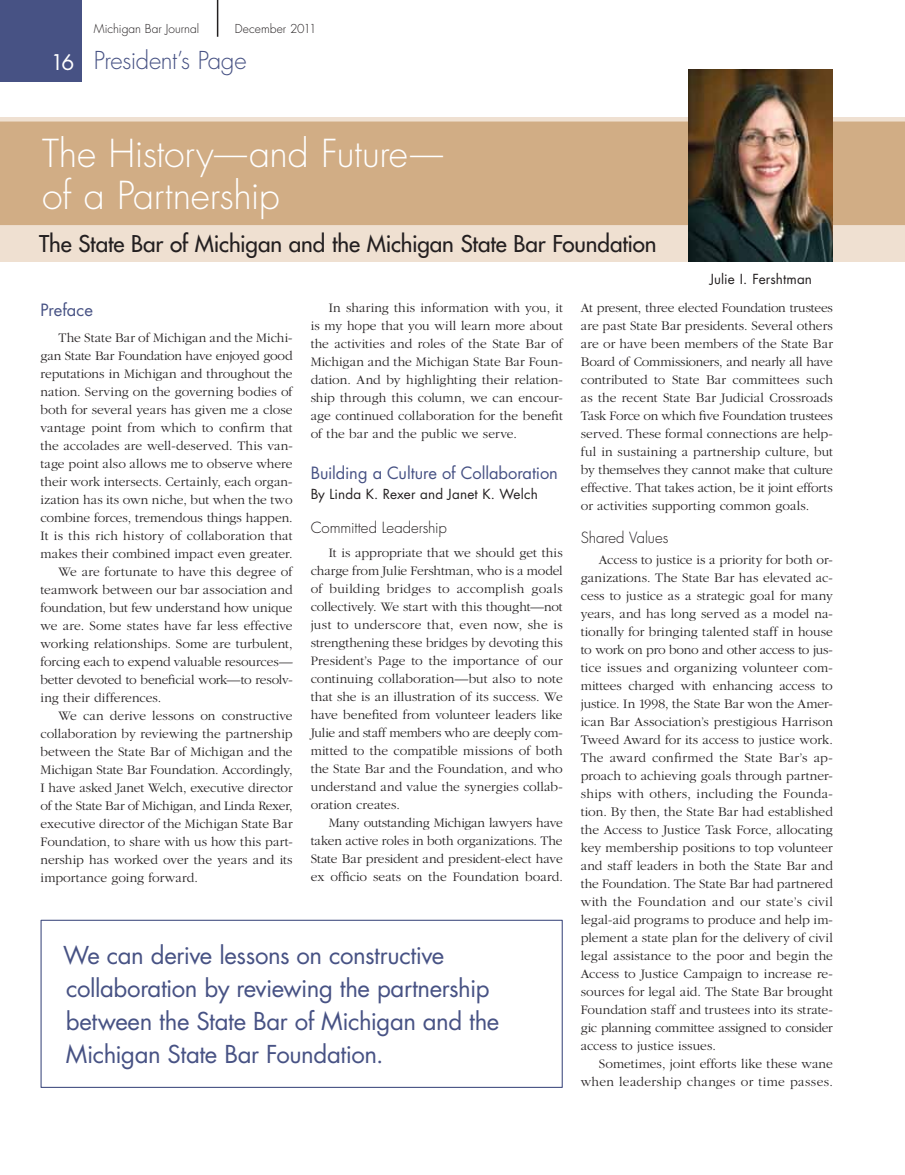
<style>
.page{position:relative;width:905px;height:1175px;background:#fff}
.page>*{position:absolute;margin:0;border:0;box-sizing:border-box;transform-origin:0 0}
.t1{font:300 37.5px/42px "Futura";letter-spacing:-.01em;color:#fff}
.t2{font:24px/33px "Futura";letter-spacing:-.02em;color:#475284}
.t3{font:300 24px "Futura";letter-spacing:-.02em;color:#475284}
.t4{font:22.5px "Futura";letter-spacing:-.005em;color:#231f20}
.t5{font:16.5px "Futura";letter-spacing:-.005em;color:#475284}
.t6{font:300 15px "Futura";letter-spacing:-.005em;color:#231f20}
.t7{font:300 13.5px/18px "Garamond";color:#231f20;text-align:justify}
.t8{font:13.5px "Futura";letter-spacing:.01em;color:#231f20}
.t9{font:300 12px "Futura";letter-spacing:.005em;color:#231f20}
.s1{font-weight:400;font-size:21px;color:#fff}
.s2{font-size:33px}
</style>
<div class="page">
<div style="left:0;top:0;width:82px;height:82px;background:#475284"></div>
<hr style="left:217px;top:0;width:1px;height:37px;background:#231f20">
<div style="left:0;top:225px;width:904px;height:36px;background:#efe0d1"></div>
<svg style="left:0;top:115px;width:904px;height:117px;background:#d4b38e"></svg>
<img style="left:688px;top:69px;width:144px;height:192px">
<div style="left:40px;top:919px;width:522px;height:169px;border:1px solid #475284"></div>
<p class="t9" style="left:94px;top:21px;width:107px">Michigan Bar Journal</p>
<p class="t9" style="left:235px;top:21px;width:83px">December 2011</p>
<h2 class="t3" style="left:51px;top:45px;width:197px"><span class="s1">16</span> President’s Page</h2>
<h1 class="t1" style="left:42px;top:132px;width:403px">The History<span class="s2">—</span>and Future<span class="s2">— </span>of a Partnership</h1>
<h3 class="t4" style="left:39px;top:229px;width:619px">The State Bar of Michigan and the Michigan State Bar Foundation</h3>
<p class="t8" style="left:709px;top:269px;width:104px">Julie I. Fershtman</p>
<p class="t5" style="left:40px;top:298px;width:54px">Preface</p>
<p class="t7" style="left:58px;top:328px;width:235px">The State Bar of Michigan and the Michi-</p>
<p class="t7" style="left:41px;top:346px;width:253px">gan State Bar Foundation have enjoyed good</p>
<p class="t7" style="left:41px;top:364px;width:254px">reputations in Michigan and throughout the</p>
<p class="t7" style="left:41px;top:382px;width:253px">nation. Serving on the governing bodies of</p>
<p class="t7" style="left:41px;top:400px;width:254px">both for several years has given me a close</p>
<p class="t7" style="left:41px;top:418px;width:253px">vantage point from which to confirm that</p>
<p class="t7" style="left:41px;top:436px;width:254px">the accolades are well-deserved. This van-</p>
<p class="t7" style="left:41px;top:454px;width:253px">tage point also allows me to observe where</p>
<p class="t7" style="left:41px;top:472px;width:253px">their work intersects. Certainly, each organ-</p>
<p class="t7" style="left:41px;top:490px;width:253px">ization has its own niche, but when the two</p>
<p class="t7" style="left:41px;top:508px;width:254px">combine forces, tremendous things happen.</p>
<p class="t7" style="left:41px;top:526px;width:253px">It is this rich history of collaboration that</p>
<p class="t7" style="left:41px;top:544px;width:253px">makes their combined impact even greater.</p>
<p class="t7" style="left:58px;top:562px;width:235px">We are fortunate to have this degree of</p>
<p class="t7" style="left:41px;top:580px;width:254px">teamwork between our bar association and</p>
<p class="t7" style="left:41px;top:598px;width:254px">foundation, but few understand how unique</p>
<p class="t7" style="left:41px;top:616px;width:253px">we are. Some states have far less effective</p>
<p class="t7" style="left:41px;top:634px;width:253px">working relationships. Some are turbulent,</p>
<p class="t7" style="left:41px;top:652px;width:253px">forcing each to expend valuable resources—</p>
<p class="t7" style="left:41px;top:670px;width:254px">better devoted to beneficial work—to resolv-</p>
<p class="t7" style="left:41px;top:688px;width:122px">ing their differences.</p>
<p class="t7" style="left:58px;top:706px;width:235px">We can derive lessons on constructive</p>
<p class="t7" style="left:41px;top:724px;width:253px">collaboration by reviewing the partnership</p>
<p class="t7" style="left:41px;top:742px;width:253px">between the State Bar of Michigan and the</p>
<p class="t7" style="left:41px;top:760px;width:253px">Michigan State Bar Foundation. Accordingly,</p>
<p class="t7" style="left:41px;top:778px;width:253px">I have asked Janet Welch, executive director</p>
<p class="t7" style="left:41px;top:796px;width:253px">of the State Bar of Michigan, and Linda Rexer,</p>
<p class="t7" style="left:41px;top:814px;width:253px">executive director of the Michigan State Bar</p>
<p class="t7" style="left:41px;top:832px;width:254px">Foundation, to share with us how this part-</p>
<p class="t7" style="left:41px;top:850px;width:254px">nership has worked over the years and its</p>
<p class="t7" style="left:41px;top:868px;width:159px">importance going forward.</p>
<p class="t7" style="left:311px;top:298px;width:254px;text-indent:18px">In sharing this information with you, it is my hope that you will learn more about the activities and roles of the State Bar of Michigan and the Michigan State Bar Foun&shy;dation. And by highlighting their relation&shy;ship through this column, we can encour&shy;age continued collaboration for the benefit of the bar and the public we serve.</p>
<p class="t5" style="left:310px;top:461px;width:249px">Building a Culture of Collaboration</p>
<p class="t8" style="left:310px;top:484px;width:229px">By Linda K. Rexer and Janet K. Welch</p>
<p class="t6" style="left:310px;top:518px;width:138px">Committed Leadership</p>
<p class="t7" style="left:311px;top:544px;width:254px;text-indent:18px">It is appropriate that we should get this charge from Julie Fershtman, who is a model of building bridges to accomplish goals collectively. We start with this thought—not just to underscore that, even now, she is strengthening these bridges by devoting this President’s Page to the importance of our continuing collaboration—but also to note that she is an illustration of its success. We have benefited from volunteer leaders like Julie and staff members who are deeply com&shy;mitted to the compatible missions of both the State Bar and the Foundation, and who understand and value the synergies collab&shy;oration creates.</p>
<p class="t7" style="left:311px;top:814px;width:254px;text-indent:18px">Many outstanding Michigan lawyers have taken active roles in both organizations. The State Bar president and president-elect have ex officio seats on the Foundation board.</p>
<h2 class="t2" style="left:63px;top:938px;width:438px">We can derive lessons on constructive collaboration by reviewing the partnership between the State Bar of Michigan and the Michigan State Bar Foundation.</h2>
<p class="t7" style="left:581px;top:299px;width:254px">At present, three elected Foundation trustees are past State Bar presidents. Several others are or have been members of the State Bar Board of Commissioners, and nearly all have contributed to State Bar committees such as the recent State Bar Judicial Crossroads Task Force on which five Foundation trustees served. These formal connections are help&shy;ful in sustaining a partnership culture, but by themselves they cannot make that culture effective. That takes action, be it joint efforts or activities supporting common goals.</p>
<p class="t6" style="left:580px;top:528px;width:89px">Shared Values</p>
<p class="t7" style="left:580px;top:551px;width:254px;text-indent:18px">Access to justice is a priority for both or&shy;ganizations. The State Bar has elevated ac&shy;cess to justice as a strategic goal for many years, and has long served as a model na&shy;tionally for bringing talented staff in house to work on pro bono and other access to jus&shy;tice issues and organizing volunteer com&shy;mittees charged with enhancing access to justice. In 1998, the State Bar won the Amer&shy;ican Bar Association’s prestigious Harrison Tweed Award for its access to justice work.<br>The award confirmed the State Bar’s ap&shy;proach to achieving goals through partner&shy;ships with others, including the Founda&shy;tion. By then, the State Bar had established the Access to Justice Task Force, allocating key membership positions to top volunteer and staff leaders in both the State Bar and the Foundation. The State Bar had partnered with the Foundation and our state’s civil legal-aid programs to produce and help im&shy;plement a state plan for the delivery of civil legal assistance to the poor and begin the Access to Justice Campaign to increase re&shy;sources for legal aid. The State Bar brought Foundation staff and trustees into its strate&shy;gic planning committee assigned to consider access to justice issues.</p>
<p class="t7" style="left:580px;top:1055px;width:253px;text-align:right">Sometimes, joint efforts like these wane when leadership changes or time passes.</p>
</div>
